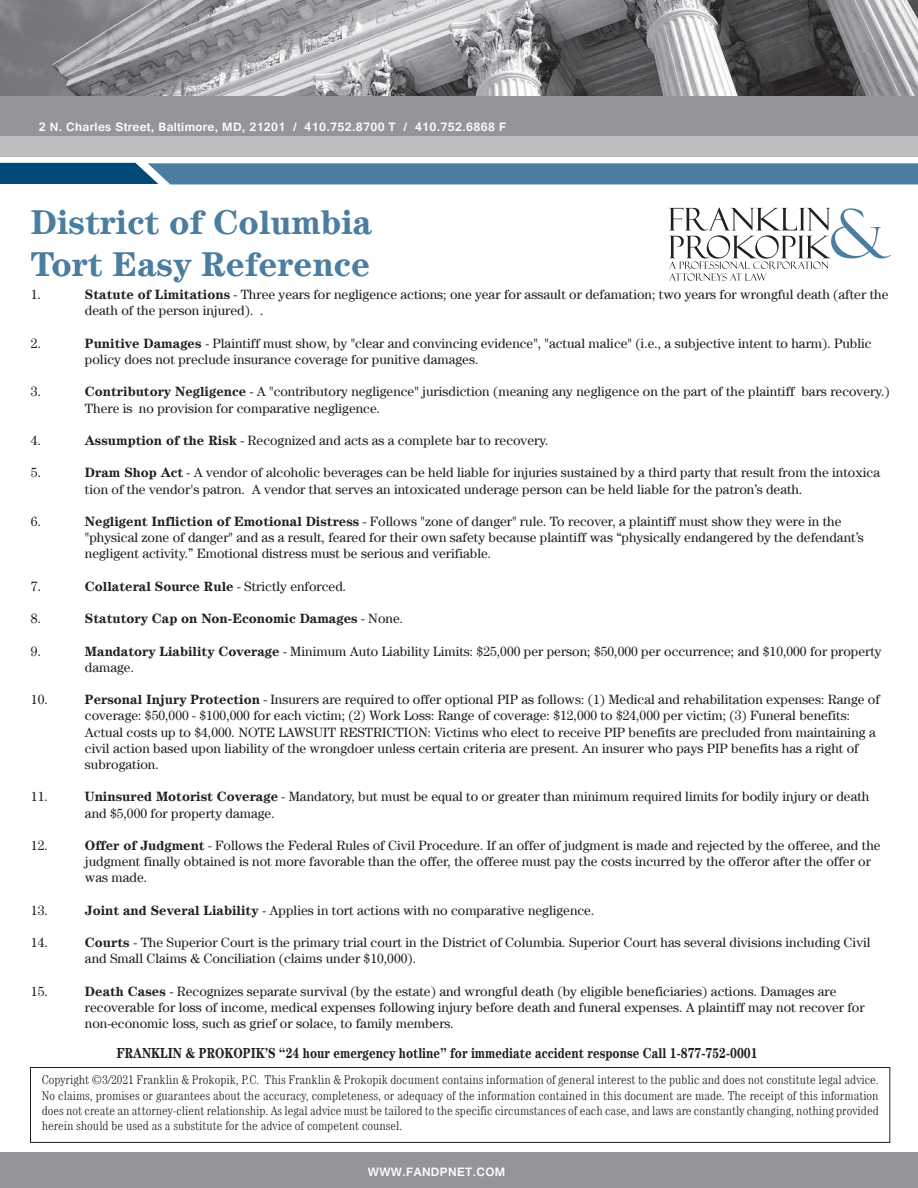
<style>
.page{position:relative;width:918px;height:1188px;background:#fff}
.page>*{position:absolute;margin:0;border:0;box-sizing:border-box;transform-origin:0 0}
.t1{font:700 34.5px/41.4px "Century LT";color:#4a7d9f}
.t2{font:700 14.55px "Century LT";color:#231f20;scale:.83 1}
.t3{font:13.5px/16.2px "Century LT";color:#231f20}
.t4{font:700 13.5px "Century LT";color:#231f20}
.t5{font:300 condensed 12.75px/15.3px "Century LT";color:#231f20;text-align:justify}
.t6{font:700 12.75px "Gautami";letter-spacing:.025em;color:#fff}
.s1{font-weight:700}
.s2{font-weight:400}
</style>
<div class="page">
<img style="left:0;top:0;width:918px;height:96px">
<div style="left:0;top:96px;width:918px;height:40px;background:#939598"></div>
<div style="left:0;top:136px;width:918px;height:21px;background:#bcbec0"></div>
<svg style="left:0;top:163px;width:918px;height:21px;background:#42779a"></svg>
<svg style="left:669px;top:208px;width:222px;height:73px"></svg>
<div style="left:0;top:1152px;width:918px;height:36px;background:#939598"></div>
<div style="left:30px;top:1067px;width:860px;height:76px;border:1px solid #231f20"></div>
<p class="t6" style="left:39px;top:119px;width:469px">2 N. Charles Street, Baltimore, MD, 21201 / 410.752.8700 T / 410.752.6868 F</p>
<h1 class="t1" style="left:31px;top:201px;width:343px">District of Columbia<br>Tort Easy Reference</h1>
<p class="t3" style="left:31px;top:286px;width:12px">1.</p>
<p class="t3" style="left:85px;top:286px;width:805px"><span class="s1">Statute of Limitations</span> - Three years for negligence actions; one year for assault or defamation; two years for wrongful death (after the death of the person injured). .</p>
<p class="t3" style="left:31px;top:335px;width:12px">2.</p>
<p class="t3" style="left:85px;top:335px;width:788px"><span class="s1">Punitive Damages</span> - Plaintiff must show, by "clear and convincing evidence", "actual malice" (i.e., a subjective intent to harm). Public policy does not preclude insurance coverage for punitive damages.</p>
<p class="t3" style="left:31px;top:384px;width:12px">3.</p>
<p class="t3" style="left:85px;top:384px;width:806px"><span class="s1">Contributory Negligence</span> - A "contributory negligence" jurisdiction (meaning any negligence on the part of the plaintiff bars recovery.)<br>There is no provision for comparative negligence.</p>
<p class="t3" style="left:31px;top:432px;width:12px">4.</p>
<p class="t3" style="left:85px;top:432px;width:465px"><span class="s1">Assumption of the Risk</span> - Recognized and acts as a complete bar to recovery.</p>
<p class="t3" style="left:31px;top:465px;width:12px">5.</p>
<p class="t3" style="left:85px;top:465px;width:797px"><span class="s1">Dram Shop Act</span> - A vendor of alcoholic beverages can be held liable for injuries sustained by a third party that result from the intoxica tion of the vendor's patron. A vendor that serves an intoxicated underage person can be held liable for the patron’s death.</p>
<p class="t3" style="left:31px;top:513px;width:12px">6.</p>
<p class="t3" style="left:85px;top:513px;width:780px"><span class="s1">Negligent Infliction of Emotional Distress</span> - Follows "zone of danger" rule. To recover, a plaintiff must show they were in the "physical zone of danger" and as a result, feared for their own safety because plaintiff was “physically endangered by the defendant’s negligent activity.” Emotional distress must be serious and verifiable.</p>
<p class="t3" style="left:31px;top:578px;width:12px">7.</p>
<p class="t4" style="left:85px;top:578px;width:263px">Collateral Source Rule <span class="s2">- Strictly enforced.</span></p>
<p class="t3" style="left:31px;top:610px;width:12px">8.</p>
<p class="t4" style="left:85px;top:611px;width:320px">Statutory Cap on Non-Economic Damages <span class="s2">- None.</span></p>
<p class="t3" style="left:31px;top:643px;width:12px">9.</p>
<p class="t3" style="left:85px;top:643px;width:798px"><span class="s1">Mandatory Liability Coverage</span> - Minimum Auto Liability Limits: $25,000 per person; $50,000 per occurrence; and $10,000 for property damage.</p>
<p class="t3" style="left:31px;top:691px;width:18px">10.</p>
<p class="t3" style="left:85px;top:691px;width:797px"><span class="s1">Personal Injury Protection</span> - Insurers are required to offer optional PIP as follows: (1) Medical and rehabilitation expenses: Range of coverage: $50,000 - $100,000 for each victim; (2) Work Loss: Range of coverage: $12,000 to $24,000 per victim; (3) Funeral benefits:<br>Actual costs up to $4,000. NOTE LAWSUIT RESTRICTION: Victims who elect to receive PIP benefits are precluded from maintaining a civil action based upon liability of the wrongdoer unless certain criteria are present. An insurer who pays PIP benefits has a right of subrogation.</p>
<p class="t3" style="left:31px;top:789px;width:18px">11.</p>
<p class="t3" style="left:85px;top:789px;width:786px"><span class="s1">Uninsured Motorist Coverage</span> - Mandatory, but must be equal to or greater than minimum required limits for bodily injury or death and $5,000 for property damage.</p>
<p class="t3" style="left:31px;top:837px;width:18px">12.</p>
<p class="t3" style="left:85px;top:837px;width:797px"><span class="s1">Offer of Judgment</span> - Follows the Federal Rules of Civil Procedure. If an offer of judgment is made and rejected by the offeree, and the judgment finally obtained is not more favorable than the offer, the offeree must pay the costs incurred by the offeror after the offer or was made.</p>
<p class="t3" style="left:31px;top:902px;width:18px">13.</p>
<p class="t3" style="left:85px;top:902px;width:511px"><span class="s1">Joint and Several Liability</span> - Applies in tort actions with no comparative negligence.</p>
<p class="t3" style="left:31px;top:934px;width:18px">14.</p>
<p class="t3" style="left:85px;top:934px;width:787px"><span class="s1">Courts</span> - The Superior Court is the primary trial court in the District of Columbia. Superior Court has several divisions including Civil and Small Claims &amp; Conciliation (claims under $10,000).</p>
<p class="t3" style="left:31px;top:983px;width:18px">15.</p>
<p class="t3" style="left:85px;top:983px;width:781px"><span class="s1">Death Cases</span> - Recognizes separate survival (by the estate) and wrongful death (by eligible beneficiaries) actions. Damages are recoverable for loss of income, medical expenses following injury before death and funeral expenses. A plaintiff may not recover for non-economic loss, such as grief or solace, to family members.</p>
<p class="t2" style="left:117px;top:1045px;width:774px">FRANKLIN &amp; PROKOPIK’S “24 hour emergency hotline” for immediate accident response Call 1-877-752-0001</p>
<p class="t5" style="left:42px;top:1072px;width:839px">Copyright ©3/2021 Franklin &amp; Prokopik, P.C. This Franklin &amp; Prokopik document contains information of general interest to the public and does not constitute legal advice.<br>No claims, promises or guarantees about the accuracy, completeness, or adequacy of the information contained in this document are made. The receipt of this information does not create an attorney-client relationship. As legal advice must be tailored to the specific circumstances of each case, and laws are constantly changing, nothing provided herein should be used as a substitute for the advice of competent counsel.</p>
<p class="t6" style="left:368px;top:1164px;width:139px">WWW.FANDPNET.COM</p>
</div>
